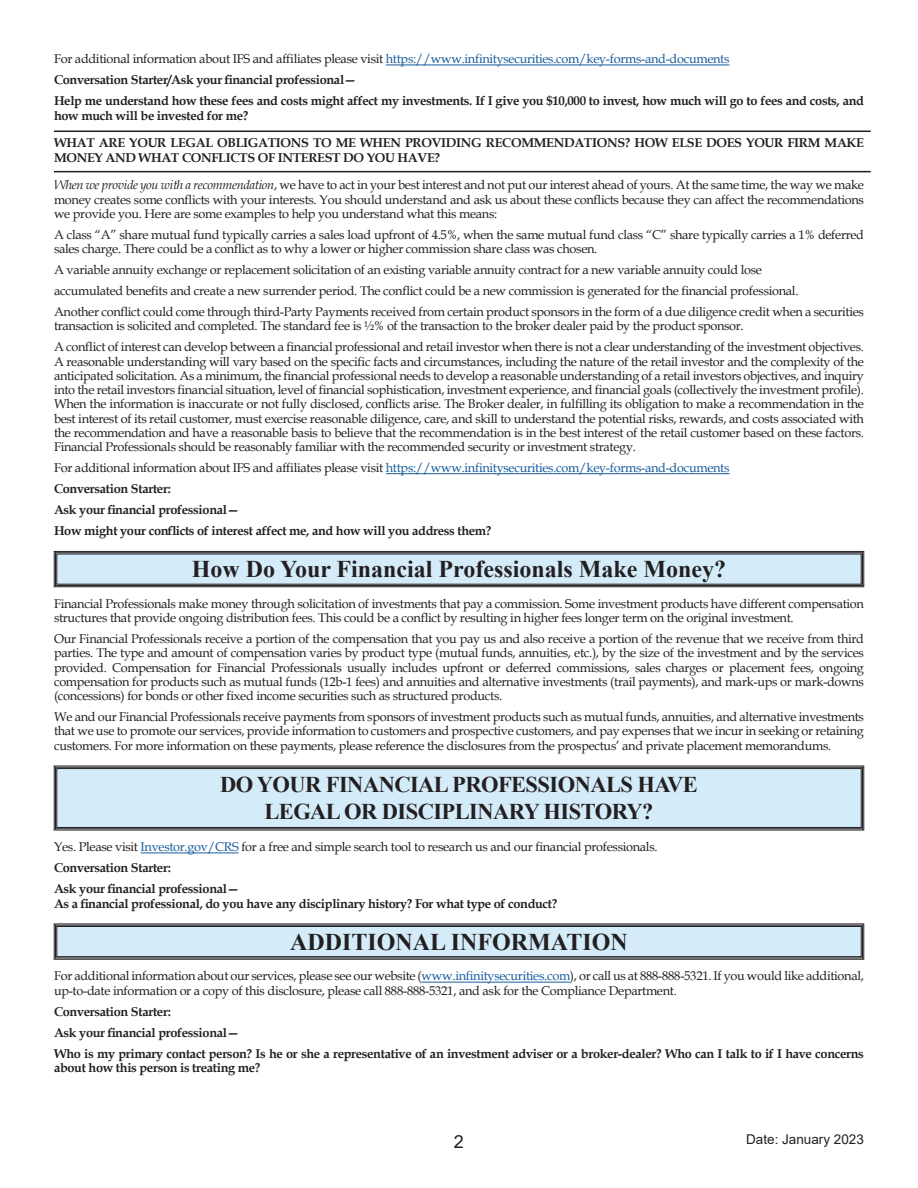
<style>
.page{position:relative;width:918px;height:1188px;background:#fff}
.page>*{position:absolute;margin:0;border:0;box-sizing:border-box;transform-origin:0 0}
.t1{font:700 24px "Times New Roman";color:#231f20}
.Paragraph{font:700 22.5px/27px "Times New Roman";letter-spacing:-.025em;color:#231f20;text-align:center}
.t2{font:18px "Arial";color:#231f20}
.t3{font:13.5px "Arial";color:#231f20}
.Paragraph-2{font:12.75px/14.2px "Book Antiqua";letter-spacing:-.025em;color:#231f20;text-align:justify}
.Paragraph-3{font:700 12.75px/14.2px "Book Antiqua";letter-spacing:-.025em;color:#231f20}
.Paragraph-4{font:12.75px "Book Antiqua";letter-spacing:-.025em;color:#175d9e}
.Paragraph_Style_1{font:700 12.75px/14.2px "Book Antiqua";letter-spacing:-.025em;color:#231f20}
.s1{color:#231f20}
.s2{font-style:italic}
.s3{color:#175d9e}
</style>
<div class="page">
<hr style="left:386px;top:65px;width:344px;height:1px;background:#175d9e">
<hr style="left:54px;top:171px;width:817px;height:1px;background:#231f20">
<hr style="left:54px;top:131px;width:817px;height:1px;background:#231f20">
<hr style="left:386px;top:473px;width:344px;height:1px;background:#175d9e">
<hr style="left:141px;top:853px;width:98px;height:1px;background:#175d9e">
<hr style="left:422px;top:982px;width:148px;height:1px;background:#175d9e">
<svg style="left:54px;top:551px;width:810px;height:36px;background:#c6dae7"></svg>
<div style="left:55px;top:552px;width:808px;height:34px;border:1px solid #231f20"></div>
<div style="left:54px;top:766px;width:810px;height:64px;background:#d4ebf9"></div>
<div style="left:55px;top:767px;width:808px;height:62px;border:1px solid #231f20"></div>
<div style="left:57px;top:768px;width:804px;height:60px;border:1px solid #231f20"></div>
<svg style="left:54px;top:923px;width:810px;height:37px;background:#c0d2de"></svg>
<div style="left:57px;top:926px;width:804px;height:31px;border:1px solid #231f20"></div>
<p class="Paragraph-4" style="left:54px;top:50px;width:677px"><span class="s1">For additional information about IFS and affiliates please visit</span> https://www.infinitysecurities.com/key-forms-and-documents</p>
<p class="Paragraph-3" style="left:54px;top:73px;width:304px">Conversation Starter/Ask your financial professional—</p>
<p class="Paragraph-3" style="left:54px;top:94px;width:812px">Help me understand how these fees and costs might affect my investments. If I give you $10,000 to invest, how much will go to fees and costs, and how much will be invested for me?</p>
<p class="Paragraph_Style_1" style="left:54px;top:136px;width:812px">WHAT ARE YOUR LEGAL OBLIGATIONS TO ME WHEN PROVIDING RECOMMENDATIONS? HOW ELSE DOES YOUR FIRM MAKE<br>MONEY AND WHAT CONFLICTS OF INTEREST DO YOU HAVE?</p>
<p class="Paragraph-2" style="left:54px;top:178px;width:812px"><span class="s2">When we provide you with a recommendation</span>, we have to act in your best interest and not put our interest ahead of yours. At the same time, the way we make money creates some conflicts with your interests. You should understand and ask us about these conflicts because they can affect the recommendations we provide you. Here are some examples to help you understand what this means:</p>
<p class="Paragraph-2" style="left:54px;top:227px;width:812px">A class “A” share mutual fund typically carries a sales load upfront of 4.5%, when the same mutual fund class “C” share typically carries a 1% deferred sales charge. There could be a conflict as to why a lower or higher commission share class was chosen.</p>
<p class="Paragraph-2" style="left:54px;top:262px;width:710px">A variable annuity exchange or replacement solicitation of an existing variable annuity contract for a new variable annuity could lose</p>
<p class="Paragraph-2" style="left:54px;top:283px;width:746px">accumulated benefits and create a new surrender period. The conflict could be a new commission is generated for the financial professional.</p>
<p class="Paragraph-2" style="left:54px;top:304px;width:812px">Another conflict could come through third-Party Payments received from certain product sponsors in the form of a due diligence credit when a securities transaction is solicited and completed. The standard fee is ½% of the transaction to the broker dealer paid by the product sponsor.</p>
<p class="Paragraph-2" style="left:54px;top:340px;width:812px">A conflict of interest can develop between a financial professional and retail investor when there is not a clear understanding of the investment objectives.<br>A reasonable understanding will vary based on the specific facts and circumstances, including the nature of the retail investor and the complexity of the anticipated solicitation. As a minimum, the financial professional needs to develop a reasonable understanding of a retail investors objectives, and inquiry into the retail investors financial situation, level of financial sophistication, investment experience, and financial goals (collectively the investment profile).<br>When the information is inaccurate or not fully disclosed, conflicts arise. The Broker dealer, in fulfilling its obligation to make a recommendation in the best interest of its retail customer, must exercise reasonable diligence, care, and skill to understand the potential risks, rewards, and costs associated with the recommendation and have a reasonable basis to believe that the recommendation is in the best interest of the retail customer based on these factors.<br>Financial Professionals should be reasonably familiar with the recommended security or investment strategy.</p>
<p class="Paragraph-4" style="left:54px;top:459px;width:677px"><span class="s1">For additional information about IFS and affiliates please visit</span> https://www.infinitysecurities.com/key-forms-and-documents</p>
<p class="Paragraph-3" style="left:54px;top:482px;width:118px">Conversation Starter:</p>
<p class="Paragraph-3" style="left:54px;top:503px;width:187px">Ask your financial professional—</p>
<p class="Paragraph-3" style="left:54px;top:524px;width:439px">How might your conflicts of interest affect me, and how will you address them?</p>
<p class="t1" style="left:192px;top:552px;width:536px">How Do Your Financial Professionals Make Money?</p>
<p class="Paragraph-2" style="left:54px;top:596px;width:812px">Financial Professionals make money through solicitation of investments that pay a commission. Some investment products have different compensation structures that provide ongoing distribution fees. This could be a conflict by resulting in higher fees longer term on the original investment.</p>
<p class="Paragraph-2" style="left:54px;top:631px;width:812px">Our Financial Professionals receive a portion of the compensation that you pay us and also receive a portion of the revenue that we receive from third parties. The type and amount of compensation varies by product type (mutual funds, annuities, etc.), by the size of the investment and by the services provided. Compensation for Financial Professionals usually includes upfront or deferred commissions, sales charges or placement fees, ongoing compensation for products such as mutual funds (12b-1 fees) and annuities and alternative investments (trail payments), and mark-ups or mark-downs (concessions) for bonds or other fixed income securities such as structured products.</p>
<p class="Paragraph-2" style="left:54px;top:709px;width:812px">We and our Financial Professionals receive payments from sponsors of investment products such as mutual funds, annuities, and alternative investments that we use to promote our services, provide information to customers and prospective customers, and pay expenses that we incur in seeking or retaining customers. For more information on these payments, please reference the disclosures from the prospectus’ and private placement memorandums.</p>
<p class="Paragraph" style="left:220px;top:770px;width:479px">DO YOUR FINANCIAL PROFESSIONALS HAVE<br>LEGAL OR DISCIPLINARY HISTORY?</p>
<p class="Paragraph-2" style="left:54px;top:840px;width:605px">Yes. Please visit <span class="s3">Investor.gov/CRS</span> for a free and simple search tool to research us and our financial professionals.</p>
<p class="Paragraph-3" style="left:54px;top:861px;width:118px">Conversation Starter:</p>
<p class="Paragraph-3" style="left:54px;top:882px;width:505px">Ask your financial professional—<br>As a financial professional, do you have any disciplinary history? For what type of conduct?</p>
<p class="t1" style="left:290px;top:924px;width:339px">ADDITIONAL INFORMATION</p>
<p class="Paragraph-2" style="left:54px;top:969px;width:812px">For additional information about our services, please see our website (<span class="s3">www.infinitysecurities.com</span>), or call us at 888-888-5321. If you would like additional, up-to-date information or a copy of this disclosure, please call 888-888-5321, and ask for the Compliance Department.</p>
<p class="Paragraph-3" style="left:54px;top:1004px;width:118px">Conversation Starter:</p>
<p class="Paragraph-3" style="left:54px;top:1025px;width:187px">Ask your financial professional—</p>
<p class="Paragraph-3" style="left:54px;top:1046px;width:811px">Who is my primary contact person? Is he or she a representative of an investment adviser or a broker-dealer? Who can I talk to if I have concerns about how this person is treating me?</p>
<h3 class="t2" style="left:454px;top:1129px;width:12px">2</h3>
<p class="t3" style="left:746px;top:1130px;width:119px">Date: January 2023</p>
</div>
